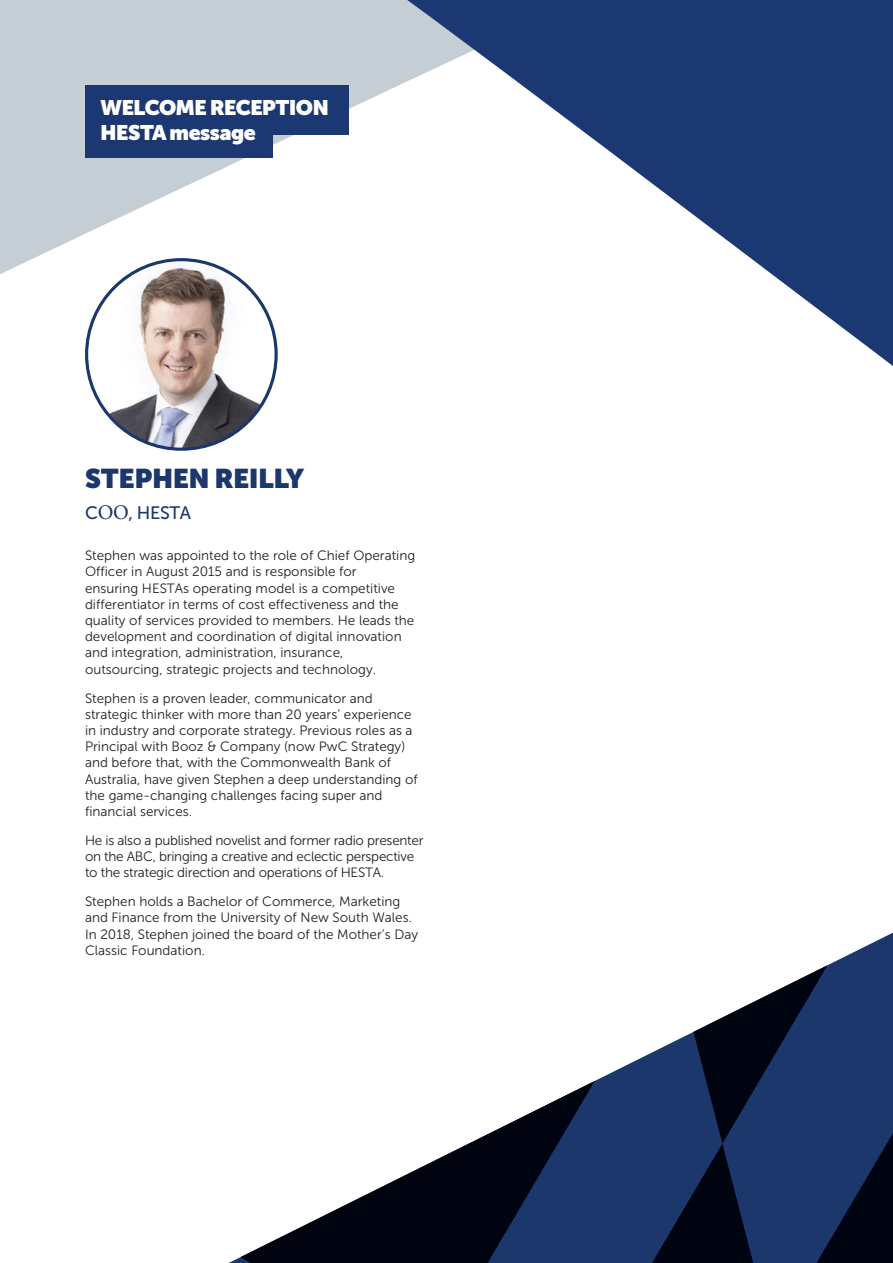
<style>
.page{position:relative;width:893px;height:1263px;background:#fff}
.page>*{position:absolute;margin:0;border:0;box-sizing:border-box;transform-origin:0 0}
.SPEAKER_-_Title{font:900 27px "Museo Sans Display";color:#1b376c}
.SPEAKER_-_group{font:900 21px/25.2px "Museo Sans Display";letter-spacing:-.02em;color:#fff}
.SPEAKER_-_Title-2{font:18px "Museo Sans 500";letter-spacing:-.02em;color:#1b376c}
.SPEAKER_-_Title-3{font:13.5px/16.2px "Museo Sans 300";color:#231f20}
.SPEAKER_-_Title-4{font:13.5px/16.2px "Museo Sans 300";letter-spacing:-.02em;color:#231f20}
.s1{font-family:"Minion Pro";font-size:21px}
</style>
<div class="page">
<svg style="left:0;top:0;width:372px;height:274px;fill:#c4ced4"></svg>
<svg style="left:229px;top:933px;width:664px;height:330px"></svg>
<svg style="left:240px;top:1081px;width:355px;height:182px"></svg>
<svg style="left:652px;top:965px;width:241px;height:298px;background:#2c3e62"></svg>
<svg style="left:372px;top:0;width:521px;height:366px"></svg>
<img style="left:90px;top:260px;width:186px;height:189px">
<div style="left:85px;top:109px;width:187px;height:49px;background:#1c3872"></div>
<div style="left:85px;top:85px;width:264px;height:50px;background:#1c3872"></div>
<p class="SPEAKER_-_group" style="left:101px;top:95px;width:230px">WELCOME RECEPTION<br>HESTA message</p>
<p class="SPEAKER_-_Title" style="left:85px;top:463px;width:220px">STEPHEN REILLY</p>
<p class="SPEAKER_-_Title-2" style="left:85px;top:503px;width:108px">C<span class="s1">OO</span>, HESTA</p>
<p class="SPEAKER_-_Title-3" style="left:85px;top:547px;width:332px">Stephen was appointed to the role of Chief Operating Officer in August 2015 and is responsible for<br>ensuring HESTAs operating model is a competitive differentiator in terms of cost effectiveness and the quality of services provided to members. He leads the development and coordination of digital innovation and integration, administration, insurance, outsourcing, strategic projects and technology.</p>
<p class="SPEAKER_-_Title-3" style="left:85px;top:690px;width:334px">Stephen is a proven leader, communicator and strategic thinker with more than 20 years’ experience in industry and corporate strategy. Previous roles as a Principal with Booz &amp; Company (now PwC Strategy) and before that, with the Commonwealth Bank of Australia, have given Stephen a deep understanding of the game-changing challenges facing super and financial services.</p>
<p class="SPEAKER_-_Title-4" style="left:85px;top:832px;width:340px">He is also a published novelist and former radio presenter on the ABC, bringing a creative and eclectic perspective to the strategic direction and operations of HESTA.</p>
<p class="SPEAKER_-_Title-3" style="left:85px;top:894px;width:335px">Stephen holds a Bachelor of Commerce, Marketing and Finance from the University of New South Wales.<br>In 2018, Stephen joined the board of the Mother’s Day Classic Foundation.</p>
</div>
